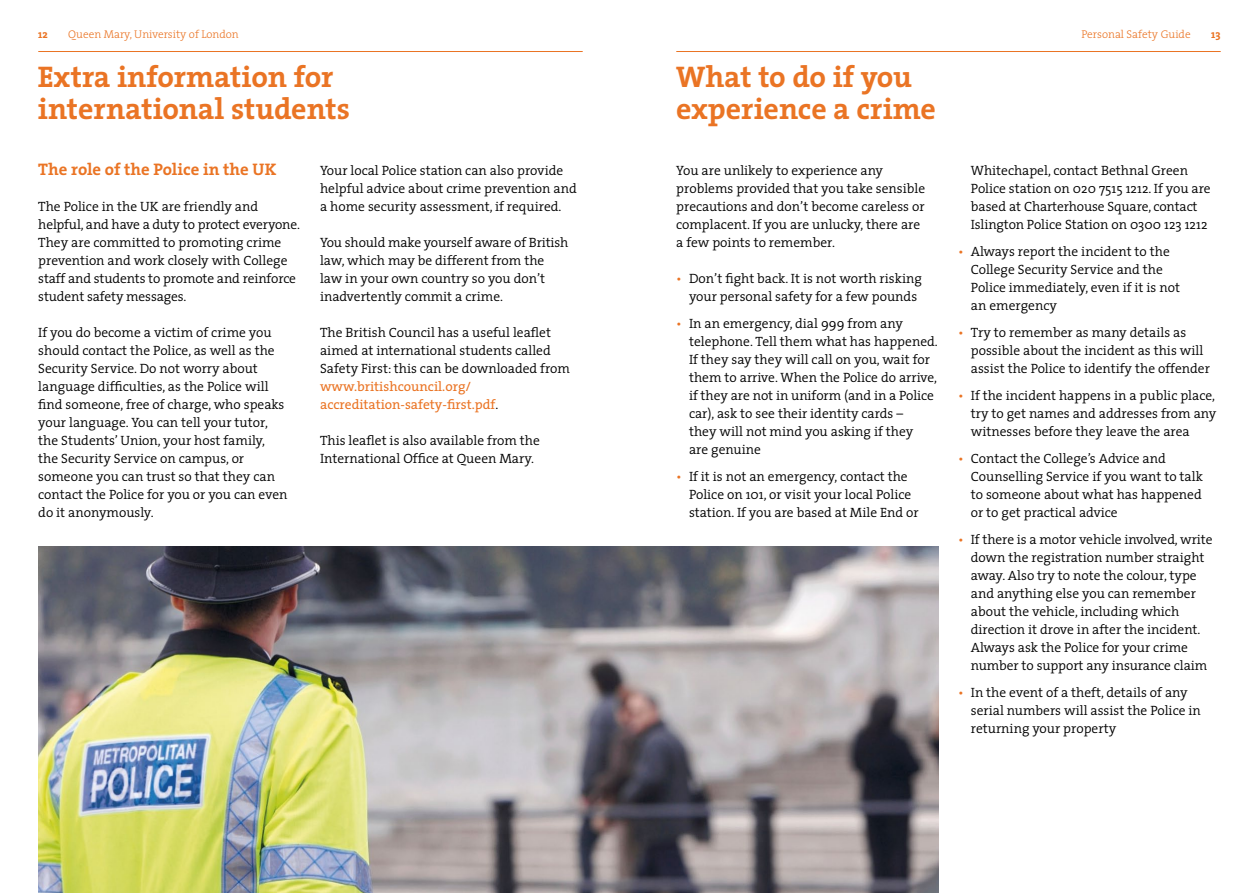
<style>
.page{position:relative;width:1259px;height:893px;background:#fff}
.page>*{position:absolute;margin:0;border:0;box-sizing:border-box;transform-origin:0 0}
.t1{font:700 30px/32.2px "The Serif";color:#ea7424}
.t2{font:700 16.8px "The Serif";color:#ea7424}
.t3{font:300 13.5px/18px "The Serif";color:#000}
.t4{font:13.5px/18px "The Serif";color:#ea7424}
.t5{font:300 11.25px "The Serif";color:#ea7424}
.t6{font:700 11.25px "The Serif";color:#ea7424}
.s1{font-weight:300;color:#000}
.s2{color:#ea7424}
</style>
<div class="page">
<hr style="left:38px;top:51px;width:545px;height:1px;background:#ea7424">
<hr style="left:676px;top:51px;width:544px;height:1px;background:#ea7424">
<img style="left:38px;top:547px;width:901px;height:346px">
<p class="t6" style="left:38px;top:25px;width:11px">12</p>
<p class="t5" style="left:68px;top:25px;width:172px">Queen Mary, University of London</p>
<p class="t5" style="left:1081px;top:25px;width:111px">Personal Safety Guide</p>
<p class="t6" style="left:1211px;top:25px;width:11px">13</p>
<h1 class="t1" style="left:38px;top:60px;width:314px">Extra information for international students</h1>
<h1 class="t1" style="left:676px;top:60px;width:261px">What to do if you experience a crime</h1>
<p class="t2" style="left:38px;top:156px;width:240px">The role of the Police in the UK</p>
<p class="t3" style="left:38px;top:197px;width:263px">The Police in the UK are friendly and helpful, and have a duty to protect everyone.<br>They are committed to promoting crime prevention and work closely with College staff and students to promote and reinforce student safety messages.</p>
<p class="t3" style="left:38px;top:323px;width:251px">If you do become a victim of crime you should contact the Police, as well as the Security Service. Do not worry about language difficulties, as the Police will find someone, free of charge, who speaks your language. You can tell your tutor, the Students’ Union, your host family, the Security Service on campus, or someone you can trust so that they can contact the Police for you or you can even do it anonymously.</p>
<p class="t3" style="left:320px;top:161px;width:258px">Your local Police station can also provide helpful advice about crime prevention and a home security assessment, if required.</p>
<p class="t3" style="left:320px;top:233px;width:250px">You should make yourself aware of British law, which may be different from the law in your own country so you don’t inadvertently commit a crime.</p>
<p class="t3" style="left:320px;top:323px;width:251px">The British Council has a useful leaflet aimed at international students called<br>Safety First: this can be downloaded from</p>
<p class="t4" style="left:320px;top:377px;width:180px">www.britishcouncil.org/ accreditation-safety-first.pdf<span class="s1">.</span></p>
<p class="t3" style="left:320px;top:431px;width:221px">This leaflet is also available from the<br>International Office at Queen Mary.</p>
<p class="t3" style="left:676px;top:161px;width:250px">You are unlikely to experience any problems provided that you take sensible precautions and don’t become careless or complacent. If you are unlucky, there are a few points to remember.</p>
<p class="t3" style="left:676px;top:269px;width:247px;text-align:center"><span class="s2">•</span> Don’t fight back. It is not worth risking your personal safety for a few pounds</p>
<p class="t3" style="left:689px;top:314px;width:250px;text-indent:-13px"><span class="s2">•</span> In an emergency, dial 999 from any telephone. Tell them what has happened.<br>If they say they will call on you, wait for them to arrive. When the Police do arrive, if they are not in uniform (and in a Police car), ask to see their identity cards –<br>they will not mind you asking if they<br>are genuine</p>
<p class="t3" style="left:689px;top:467px;width:231px;text-indent:-13px"><span class="s2">•</span> If it is not an emergency, contact the<br>Police on 101, or visit your local Police station. If you are based at Mile End or</p>
<p class="t3" style="left:971px;top:161px;width:241px">Whitechapel, contact Bethnal Green Police station on 020 7515 1212. If you are based at Charterhouse Square, contact Islington Police Station on 0300 123 1212</p>
<p class="t3" style="left:971px;top:242px;width:211px;text-indent:-13px"><span class="s2">•</span> Always report the incident to the<br>College Security Service and the<br>Police immediately, even if it is not an emergency</p>
<p class="t3" style="left:971px;top:323px;width:240px;text-indent:-13px"><span class="s2">•</span> Try to remember as many details as possible about the incident as this will assist the Police to identify the offender</p>
<p class="t3" style="left:971px;top:386px;width:247px;text-align:justify;text-indent:-13px"><span class="s2">•</span> If the incident happens in a public place, try to get names and addresses from any witnesses before they leave the area</p>
<p class="t3" style="left:971px;top:449px;width:234px;text-indent:-13px"><span class="s2">•</span> Contact the College’s Advice and Counselling Service if you want to talk to someone about what has happened or to get practical advice</p>
<p class="t3" style="left:971px;top:530px;width:243px;text-indent:-13px"><span class="s2">•</span> If there is a motor vehicle involved, write down the registration number straight away. Also try to note the colour, type and anything else you can remember about the vehicle, including which direction it drove in after the incident.<br>Always ask the Police for your crime number to support any insurance claim</p>
<p class="t3" style="left:971px;top:683px;width:231px;text-indent:-13px"><span class="s2">•</span> In the event of a theft, details of any serial numbers will assist the Police in returning your property</p>
</div>
